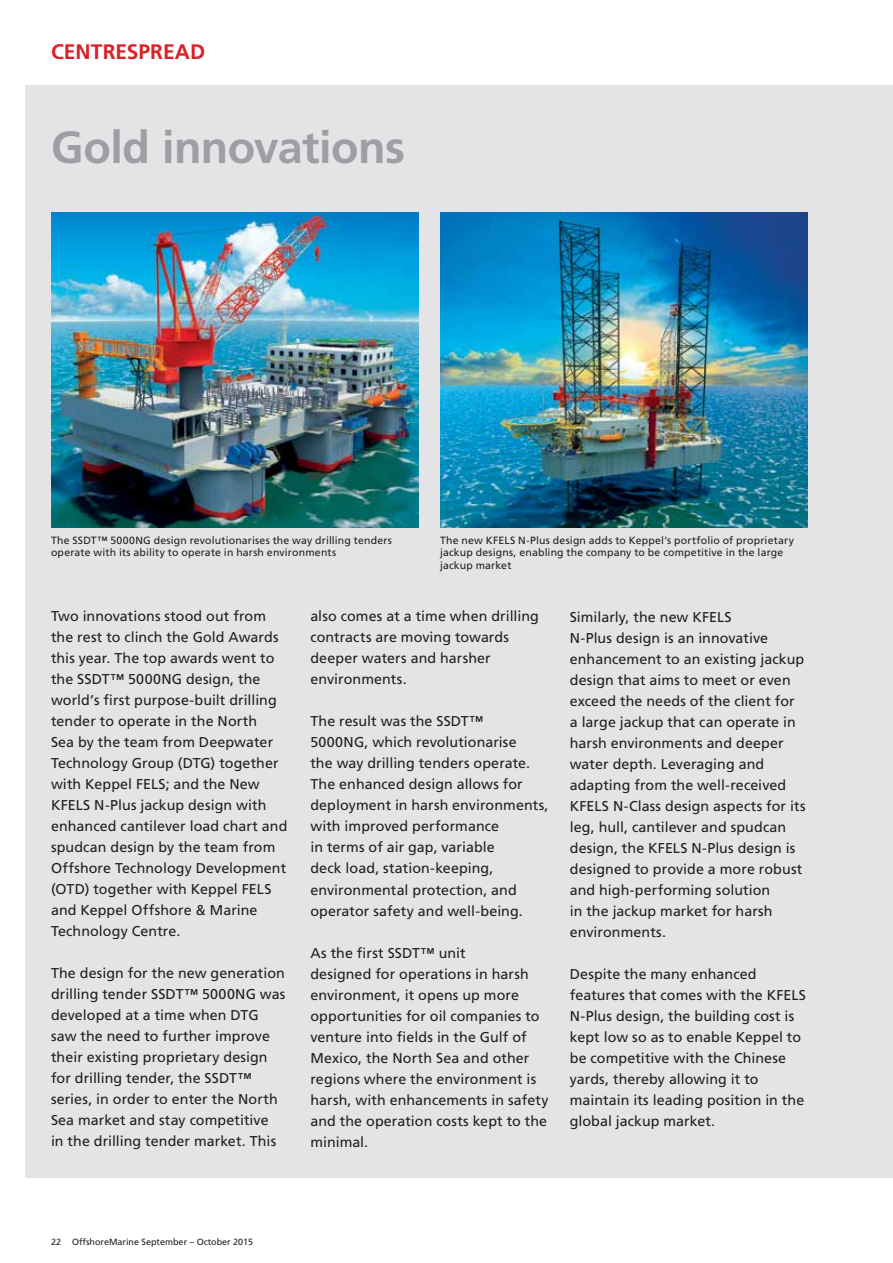
<style>
.page{position:relative;width:893px;height:1263px;background:#fff}
.page>*{position:absolute;margin:0;border:0;box-sizing:border-box;transform-origin:0 0}
.t1{font:700 45px "Frutiger";letter-spacing:-.01em;color:#9d9fa2}
.t2{font:700 21px "Frutiger";color:#da2128}
.t3{font:14.25px/21px "Frutiger";letter-spacing:.005em;color:#231f20}
.t4{font:10.5px/12.8px "Frutiger";letter-spacing:.015em;color:#231f20}
.t5{font:9px "Frutiger";color:#231f20}
</style>
<div class="page">
<div style="left:26px;top:85px;width:867px;height:1093px;background:#e4e4e6"></div>
<img style="left:51px;top:213px;width:368px;height:314px">
<img style="left:440px;top:213px;width:368px;height:314px">
<h2 class="t2" style="left:51px;top:40px;width:156px">CENTRESPREAD</h2>
<h1 class="t1" style="left:51px;top:120px;width:356px">Gold innovations</h1>
<p class="t4" style="left:51px;top:533px;width:343px">The SSDT™ 5000NG design revolutionarises the way drilling tenders operate with its ability to operate in harsh environments</p>
<p class="t4" style="left:440px;top:533px;width:355px">The new KFELS N-Plus design adds to Keppel’s portfolio of proprietary jackup designs, enabling the company to be competitive in the large jackup market</p>
<p class="t3" style="left:51px;top:606px;width:238px">Two innovations stood out from the rest to clinch the Gold Awards this year. The top awards went to the SSDT™ 5000NG design, the world’s first purpose-built drilling tender to operate in the North<br>Sea by the team from Deepwater<br>Technology Group (DTG) together with Keppel FELS; and the New<br>KFELS N-Plus jackup design with enhanced cantilever load chart and spudcan design by the team from<br>Offshore Technology Development (OTD) together with Keppel FELS and Keppel Offshore &amp; Marine<br>Technology Centre.</p>
<p class="t3" style="left:51px;top:963px;width:236px">The design for the new generation drilling tender SSDT™ 5000NG was developed at a time when DTG saw the need to further improve their existing proprietary design for drilling tender, the SSDT™ series, in order to enter the North<br>Sea market and stay competitive<br>in the drilling tender market. This</p>
<p class="t3" style="left:310px;top:606px;width:230px">also comes at a time when drilling contracts are moving towards deeper waters and harsher environments.</p>
<p class="t3" style="left:310px;top:711px;width:240px">The result was the SSDT™<br>5000NG, which revolutionarise<br>the way drilling tenders operate.<br>The enhanced design allows for deployment in harsh environments, with improved performance<br>in terms of air gap, variable<br>deck load, station-keeping, environmental protection, and operator safety and well-being.</p>
<p class="t3" style="left:310px;top:942px;width:240px">As the first SSDT™ unit<br>designed for operations in harsh environment, it opens up more opportunities for oil companies to venture into fields in the Gulf of<br>Mexico, the North Sea and other regions where the environment is harsh, with enhancements in safety and the operation costs kept to the minimal.</p>
<p class="t3" style="left:570px;top:606px;width:237px">Similarly, the new KFELS<br>N-Plus design is an innovative enhancement to an existing jackup design that aims to meet or even exceed the needs of the client for a large jackup that can operate in harsh environments and deeper water depth. Leveraging and adapting from the well-received<br>KFELS N-Class design aspects for its leg, hull, cantilever and spudcan design, the KFELS N-Plus design is designed to provide a more robust and high-performing solution<br>in the jackup market for harsh environments.</p>
<p class="t3" style="left:570px;top:963px;width:238px">Despite the many enhanced features that comes with the KFELS<br>N-Plus design, the building cost is kept low so as to enable Keppel to be competitive with the Chinese yards, thereby allowing it to maintain its leading position in the global jackup market.</p>
<p class="t5" style="left:51px;top:1237px;width:12px">22</p>
<p class="t5" style="left:72px;top:1237px;width:182px">OffshoreMarine September – October 2015</p>
</div>
